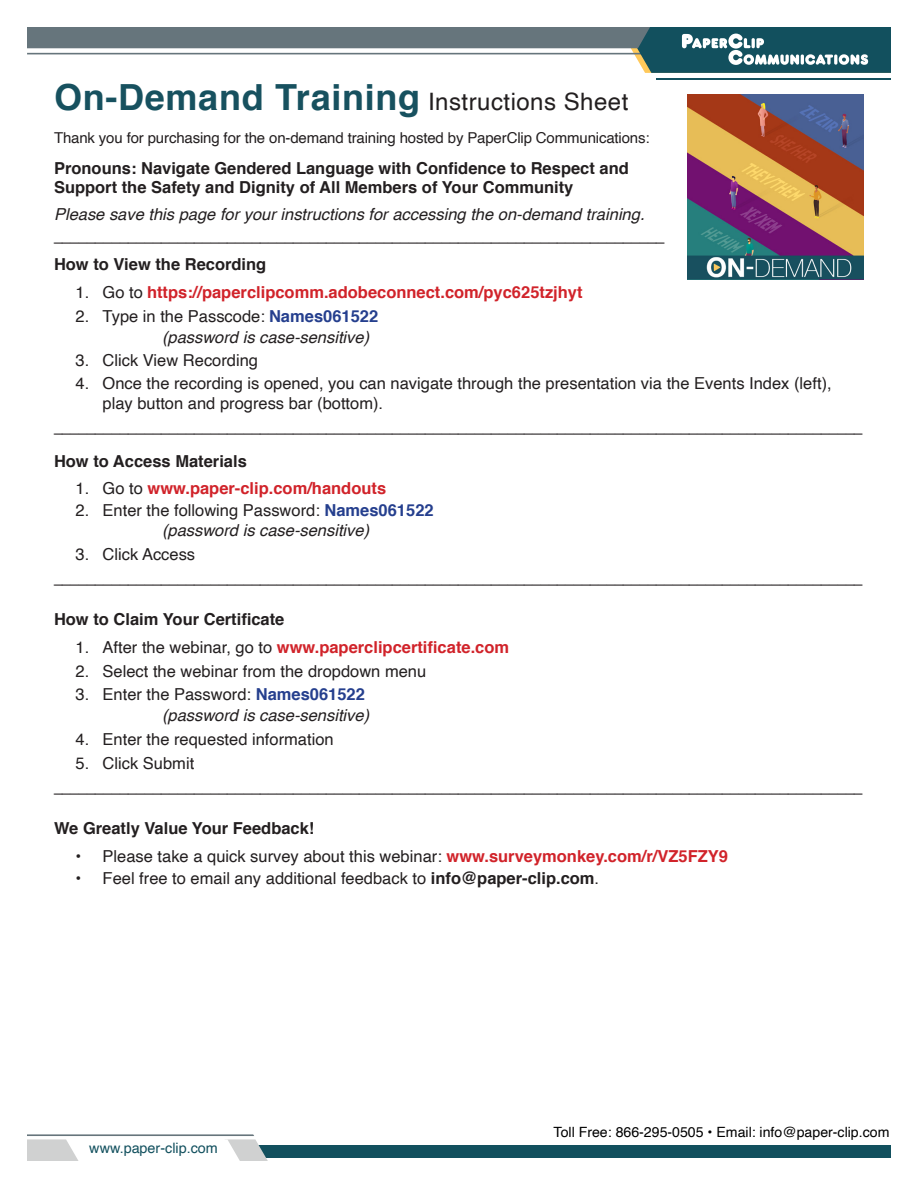
<style>
.page{position:relative;width:918px;height:1188px;background:#fff}
.page>*{position:absolute;margin:0;border:0;box-sizing:border-box;transform-origin:0 0}
.t1{font:700 36px "Helvetica";letter-spacing:.02em;color:#17515f}
.t2{font:16.5px/19.8px "Helvetica";color:#231f20}
.t3{font:700 16.5px "Times New Roman";color:#231f20}
.t4{font:700 16.5px/19.8px "Helvetica";color:#231f20}
.t5{font:italic 16.5px/21px "Helvetica";color:#231f20}
.t6{font:700 16.5px "Helvetica";color:#d1232a}
.t7{font:15px "Helvetica";letter-spacing:-.01em;color:#231f20}
.t8{font:14.4px "Helvetica";color:#12505e}
.t9{font:14.1px "Helvetica";color:#000}
.s1{font-weight:400;font-size:24px;color:#231f20}
.s2{font-weight:400;color:#231f20}
.s3{font-style:normal}
.s4{font-weight:700;font-style:normal;color:#253f8e}
.s5{font-weight:700;color:#253f8e}
.s6{font-style:italic}
.s7{font-weight:700;color:#d1232a}
.s8{font-weight:700}
</style>
<div class="page">
<div style="left:28px;top:1145px;width:863px;height:13px;background:#12505e"></div>
<svg style="left:27px;top:1134px;width:241px;height:27px"></svg>
<hr style="left:656px;top:78px;width:250px;height:2px;background:#12505e">
<svg style="left:27px;top:27px;width:864px;height:46px"></svg>
<div style="left:891px;top:0;width:27px;height:1188px;background:#fff"></div>
<img style="left:687px;top:94px;width:177px;height:186px">
<p class="t1" style="left:54px;top:69px;width:576px">On-Demand Training <span class="s1">Instructions Sheet</span></p>
<p class="t7" style="left:54px;top:126px;width:597px">Thank you for purchasing for the on-demand training hosted by PaperClip Communications:</p>
<p class="t4" style="left:54px;top:158px;width:576px">Pronouns: Navigate Gendered Language with Confidence to Respect and<br>Support the Safety and Dignity of All Members of Your Community</p>
<p class="t5" style="left:54px;top:204px;width:592px">Please save this page for your instructions for accessing the on-demand training.</p>
<p class="t3" style="left:54px;top:223px;width:612px">__________________________________________________________________________</p>
<p class="t4" style="left:54px;top:255px;width:214px">How to View the Recording</p>
<p class="t6" style="left:76px;top:279px;width:508px"><span class="s2">1. Go to</span> https://paperclipcomm.adobeconnect.com/pyc625tzjhyt</p>
<p class="t5" style="left:162px;top:306px;width:218px;text-indent:-86px"><span class="s3">2. Type in the Passcode:</span> <span class="s4">Names061522 </span>(password is case-sensitive)</p>
<p class="t2" style="left:76px;top:351px;width:184px">3. Click View Recording</p>
<p class="t2" style="left:103px;top:374px;width:731px;text-indent:-27px">4. Once the recording is opened, you can navigate through the presentation via the Events Index (left), play button and progress bar (bottom).</p>
<p class="t3" style="left:54px;top:414px;width:810px">__________________________________________________________________________________________________</p>
<p class="t4" style="left:54px;top:452px;width:194px">How to Access Materials</p>
<p class="t6" style="left:76px;top:475px;width:312px"><span class="s2">1. Go to</span> www.paper-clip.com/handouts</p>
<p class="t2" style="left:162px;top:501px;width:273px;text-indent:-86px">2. Enter the following Password: <span class="s5">Names061522 </span><span class="s6">(password is case-sensitive)</span></p>
<p class="t2" style="left:76px;top:545px;width:121px">3. Click Access</p>
<p class="t3" style="left:54px;top:565px;width:810px">__________________________________________________________________________________________________</p>
<p class="t4" style="left:54px;top:610px;width:232px">How to Claim Your Certificate</p>
<p class="t6" style="left:76px;top:634px;width:435px"><span class="s2">1. After the webinar, go to</span> www.paperclipcertificate.com</p>
<p class="t2" style="left:76px;top:661px;width:352px">2. Select the webinar from the dropdown menu</p>
<p class="t5" style="left:76px;top:684px;width:295px;text-align:right"><span class="s3">3. Enter the Password:</span> <span class="s4">Names061522 </span>(password is case-sensitive)</p>
<p class="t2" style="left:76px;top:730px;width:260px">4. Enter the requested information</p>
<p class="t2" style="left:76px;top:753px;width:120px">5. Click Submit</p>
<p class="t3" style="left:54px;top:774px;width:810px">__________________________________________________________________________________________________</p>
<p class="t4" style="left:54px;top:818px;width:262px">We Greatly Value Your Feedback!</p>
<p class="t2" style="left:76px;top:846px;width:654px">• Please take a quick survey about this webinar: <span class="s7">www.surveymonkey.com/r/VZ5FZY9</span></p>
<p class="t2" style="left:76px;top:869px;width:525px">• Feel free to email any additional feedback to <span class="s8">info@paper-clip.com</span>.</p>
<p class="t8" style="left:89px;top:1137px;width:130px">www.paper-clip.com</p>
<p class="t9" style="left:554px;top:1121px;width:337px">Toll Free: 866-295-0505 • Email: info@paper-clip.com</p>
</div>
